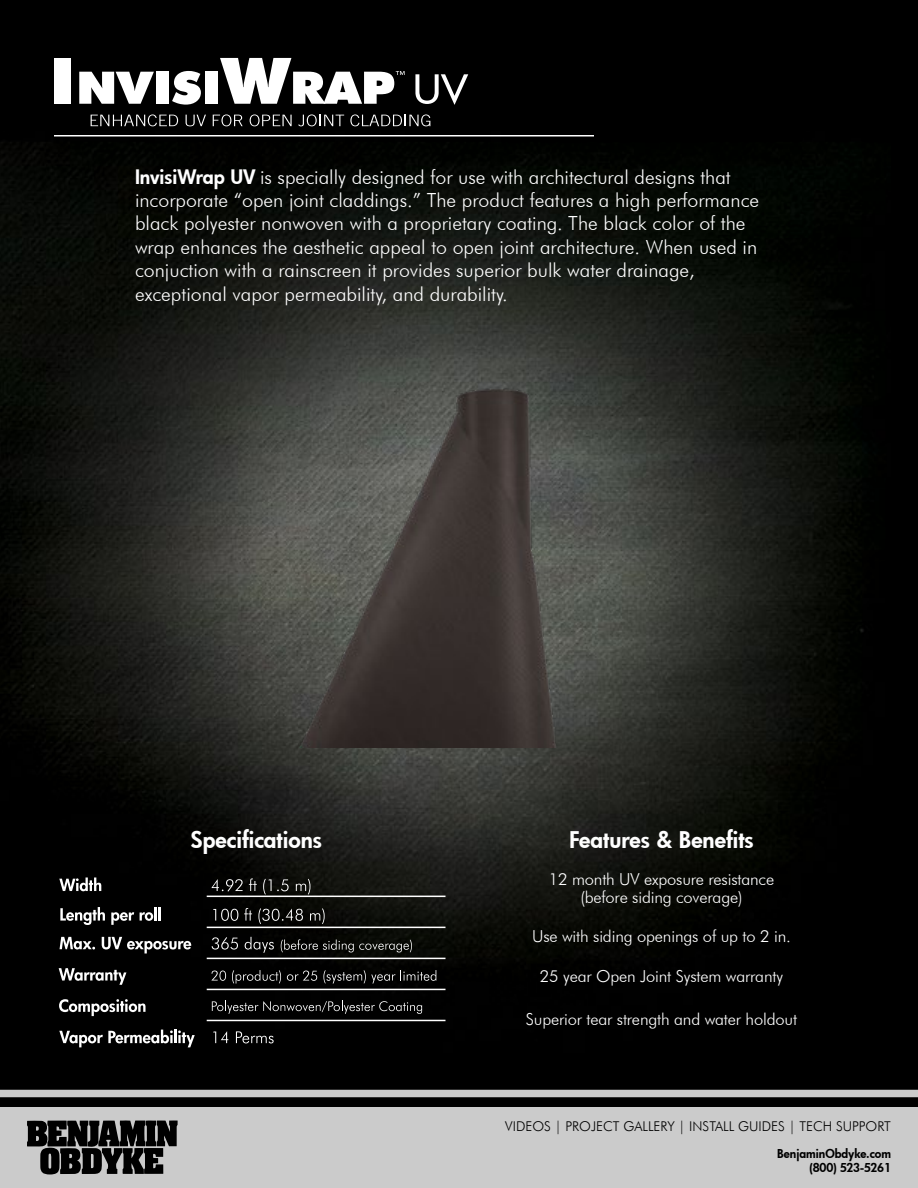
<style>
.page{position:relative;width:918px;height:1188px;background:#fff}
.page>*{position:absolute;margin:0;border:0;box-sizing:border-box;transform-origin:0 0}
.t1{font:800 22.5px "Futura";color:#fff}
.t2{font:300 19.5px/23.4px "Futura BT";color:#fff}
.t3{font:300 16.5px/18px "Futura BT";letter-spacing:-.01em;color:#fff;text-align:center}
.t4{font:300 13.5px "Futura BT";color:#000}
.t5{font:800 12px/14.4px "Futura";color:#000;text-align:right}
.s1{font-family:"Futura";font-weight:800}
</style>
<div class="page">
<img style="left:0;top:0;width:891px;height:1108px">
<img style="left:274px;top:357px;width:306px;height:390px">
<svg style="left:91px;top:114px;width:87px;height:12px"></svg>
<svg style="left:186px;top:115px;width:20px;height:11px"></svg>
<svg style="left:213px;top:114px;width:30px;height:12px"></svg>
<svg style="left:250px;top:114px;width:42px;height:12px"></svg>
<svg style="left:298px;top:114px;width:46px;height:12px"></svg>
<svg style="left:350px;top:114px;width:80px;height:12px"></svg>
<div style="left:54px;top:58px;width:17px;height:46px;background:#fff"></div>
<svg style="left:79px;top:72px;width:75px;height:32px"></svg>
<div style="left:156px;top:72px;width:12px;height:32px;background:#fff"></div>
<svg style="left:172px;top:71px;width:29px;height:34px"></svg>
<div style="left:205px;top:72px;width:13px;height:32px;background:#fff"></div>
<svg style="left:220px;top:58px;width:185px;height:46px"></svg>
<svg style="left:415px;top:74px;width:53px;height:31px"></svg>
<hr style="left:54px;top:135px;width:540px;height:1px;background:#fff">
<div style="left:891px;top:0;width:27px;height:1108px;background:#000"></div>
<div style="left:0;top:1108px;width:918px;height:80px;background:#cbcbcb"></div>
<div style="left:0;top:1090px;width:918px;height:7px;background:#cbcbcb"></div>
<svg style="left:27px;top:1120px;width:151px;height:54px"></svg>
<hr style="left:207px;top:896px;width:239px;height:1px;background:#fff">
<hr style="left:207px;top:927px;width:239px;height:1px;background:#fff">
<hr style="left:207px;top:958px;width:239px;height:1px;background:#fff">
<hr style="left:207px;top:989px;width:239px;height:1px;background:#fff">
<hr style="left:207px;top:1020px;width:239px;height:1px;background:#fff">
<svg style="left:59px;top:878px;width:42px;height:13px"></svg>
<svg style="left:211px;top:879px;width:32px;height:13px"></svg>
<svg style="left:249px;top:878px;width:8px;height:13px"></svg>
<svg style="left:263px;top:879px;width:26px;height:16px"></svg>
<svg style="left:296px;top:879px;width:14px;height:16px"></svg>
<svg style="left:60px;top:907px;width:45px;height:18px"></svg>
<svg style="left:111px;top:912px;width:23px;height:13px"></svg>
<svg style="left:140px;top:912px;width:13px;height:9px"></svg>
<hr style="left:154px;top:907px;width:3px;height:14px;background:#fff">
<hr style="left:158px;top:907px;width:3px;height:14px;background:#fff">
<svg style="left:213px;top:909px;width:25px;height:12px"></svg>
<svg style="left:244px;top:908px;width:8px;height:13px"></svg>
<svg style="left:258px;top:908px;width:45px;height:16px"></svg>
<svg style="left:310px;top:908px;width:15px;height:16px"></svg>
<svg style="left:60px;top:937px;width:35px;height:12px"></svg>
<svg style="left:102px;top:937px;width:89px;height:16px"></svg>
<svg style="left:212px;top:937px;width:26px;height:13px"></svg>
<svg style="left:245px;top:937px;width:29px;height:16px"></svg>
<svg style="left:59px;top:968px;width:67px;height:17px"></svg>
<svg style="left:211px;top:971px;width:15px;height:10px"></svg>
<svg style="left:232px;top:970px;width:49px;height:14px"></svg>
<svg style="left:287px;top:971px;width:30px;height:10px"></svg>
<svg style="left:323px;top:970px;width:113px;height:14px;background:#262626"></svg>
<svg style="left:212px;top:1001px;width:210px;height:13px;background:#272727"></svg>
<svg style="left:59px;top:999px;width:87px;height:17px"></svg>
<svg style="left:59px;top:1030px;width:136px;height:17px"></svg>
<svg style="left:213px;top:1031px;width:15px;height:12px"></svg>
<svg style="left:236px;top:1031px;width:38px;height:12px"></svg>
<svg style="left:281px;top:939px;width:131px;height:13px;background:#2c2d2a"></svg>
<p class="t2" style="left:135px;top:165px;width:626px"><span class="s1">InvisiWrap UV</span> is specially designed for use with architectural designs that incorporate “open joint claddings.” The product features a high performance black polyester nonwoven with a proprietary coating. The black color of the wrap enhances the aesthetic appeal to open joint architecture. When used in conjuction with a rainscreen it provides superior bulk water drainage, exceptional vapor permeability, and durability.</p>
<p class="t1" style="left:191px;top:824px;width:133px">Specifications</p>
<p class="t1" style="left:569px;top:824px;width:186px">Features &amp; Benefits</p>
<p class="t3" style="left:549px;top:870px;width:227px">12 month UV exposure resistance (before siding coverage)</p>
<p class="t3" style="left:532px;top:927px;width:260px">Use with siding openings of up to 2 in.</p>
<p class="t3" style="left:540px;top:967px;width:245px">25 year Open Joint System warranty</p>
<p class="t3" style="left:526px;top:1010px;width:273px">Superior tear strength and water holdout</p>
<p class="t4" style="left:505px;top:1118px;width:387px">VIDEOS | PROJECT GALLERY | INSTALL GUIDES | TECH SUPPORT</p>
<p class="t5" style="left:777px;top:1146px;width:115px">BenjaminObdyke.com (800) 523-5261</p>
</div>
